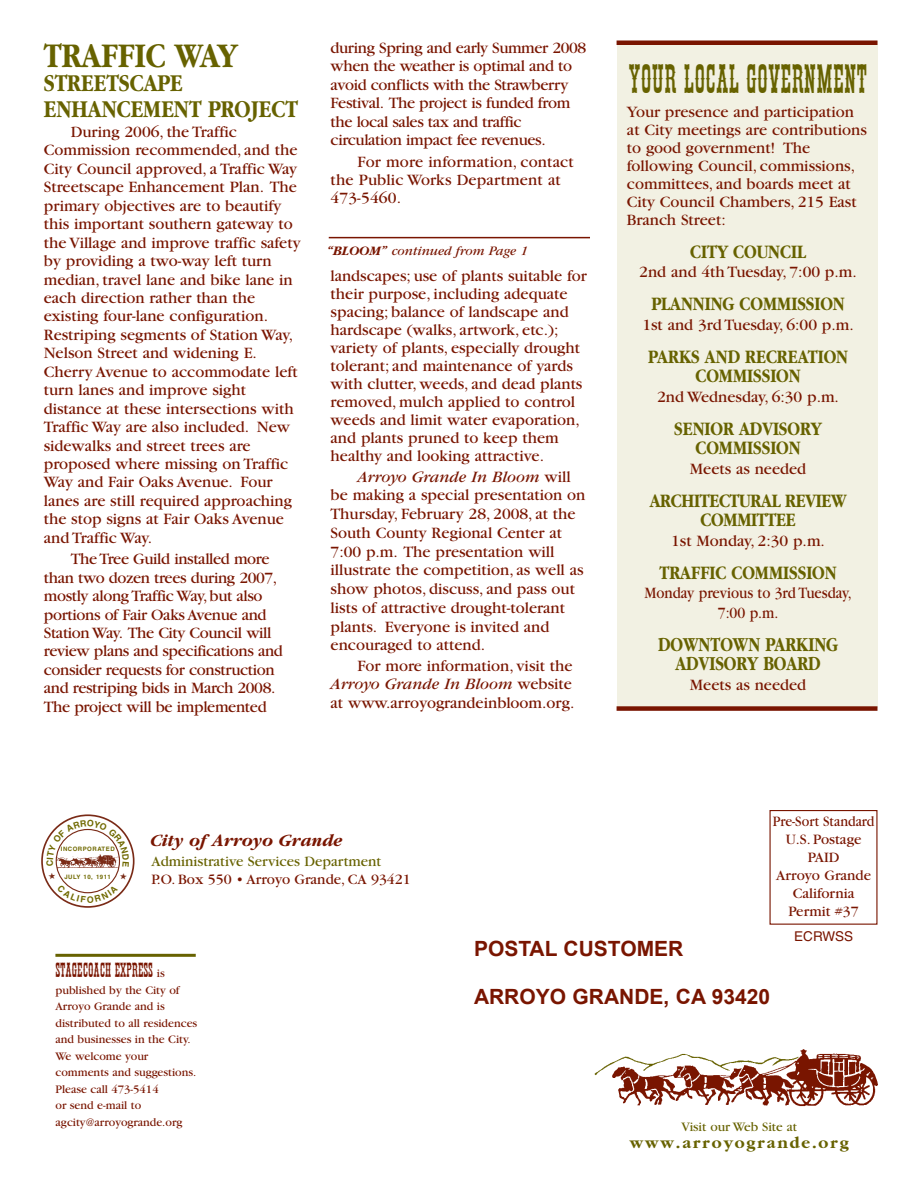
<style>
.page{position:relative;width:918px;height:1188px;background:#fff}
.page>*{position:absolute;margin:0;border:0;box-sizing:border-box;transform-origin:0 0}
.t1{font:42px "Thunderbird";color:#676200}
.t2{font:700 36px "Garamond";color:#676200;scale:.83 1}
.t3{font:700 25.2px/25.5px "Garamond";color:#676200;scale:.83 1}
.t4{font:700 21px "Arial";color:#791500}
.t5{font:21px "Thunderbird";color:#791500}
.t6{font:700 20.7px/19.5px "Garamond";color:#676200;text-align:center;scale:.8 1}
.t7{font:700 19.8px/19.5px "Garamond";color:#676200;text-align:center;scale:.83 1}
.t8{font:italic 700 18px "Garamond";color:#791500}
.t9{font:16.5px/18.5px "Garamond";color:#791500}
.t10{font:16.5px/18.5px "Garamond";letter-spacing:-.02em;color:#791500}
.t11{font:16.5px/19.5px "Garamond";color:#791500;text-align:center;scale:.9 1}
.t12{font:700 16.5px "Garamond";letter-spacing:.11em;color:#676200}
.t13{font:15px/18px "Garamond";color:#791500;text-align:center;scale:.93 1}
.t14{font:15px "Garamond";color:#676200}
.t15{font:15px "Garamond";color:#791500}
.t16{font:italic 13.5px "Garamond";color:#791500}
.t17{font:13.5px "Garamond";color:#676200}
.t18{font:13.5px "Helvetica";color:#791500}
.t19{font:12px/16.5px "Garamond";color:#791500}
.t20{font:700 6px "Helvetica";letter-spacing:.08em;color:#706900}
.s1{font-weight:700}
.s2{font-style:italic}
.s3{font-family:"Garamond";font-size:12px}
</style>
<div class="page">
<div style="left:617px;top:41px;width:261px;height:666px;background:#f2f1e3"></div>
<img style="left:594px;top:1049px;width:284px;height:58px">
<div style="left:41px;top:814px;width:94px;height:94px;border:2px solid #7a2b17;border-radius:50%"></div>
<hr style="left:55px;top:954px;width:141px;height:3px;background:#676200">
<div style="left:617px;top:40px;width:261px;height:5px;background:#791500"></div>
<div style="left:617px;top:706px;width:261px;height:5px;background:#791500"></div>
<hr style="left:329px;top:237px;width:261px;height:1px;background:#791500">
<svg style="left:46px;top:820px;width:83px;height:83px"></svg>
<h2 class="t2" style="left:44px;top:42px;width:235px">TRAFFIC WAY</h2>
<h3 class="t3" style="left:44px;top:73px;width:308px">STREETSCAPE<br>ENHANCEMENT PROJECT</h3>
<p class="t9" style="left:44px;top:124px;width:258px;text-indent:27px">During 2006, the Traffic<br>Commission recommended, and the<br>City Council approved, a Traffic Way<br>Streetscape Enhancement Plan. The primary objectives are to beautify this important southern gateway to the Village and improve traffic safety by providing a two-way left turn median, travel lane and bike lane in each direction rather than the existing four-lane configuration.<br>Restriping segments of Station Way,<br>Nelson Street and widening E.<br>Cherry Avenue to accommodate left turn lanes and improve sight distance at these intersections with<br>Traffic Way are also included. New sidewalks and street trees are proposed where missing on Traffic<br>Way and Fair Oaks Avenue. Four lanes are still required approaching the stop signs at Fair Oaks Avenue and Traffic Way.</p>
<p class="t10" style="left:44px;top:551px;width:241px;text-indent:27px">The Tree Guild installed more than two dozen trees during 2007, mostly along Traffic Way,but also portions of Fair Oaks Avenue and Station Way. The City Council will review plans and specifications and consider requests for construction and restriping bids in March 2008.<br>The project will be implemented</p>
<p class="t10" style="left:331px;top:40px;width:257px">during Spring and early Summer 2008 when the weather is optimal and to avoid conflicts with the Strawberry Festival. The project is funded from the local sales tax and traffic circulation impact fee revenues.</p>
<p class="t9" style="left:331px;top:154px;width:245px;text-indent:27px">For more information, contact the Public Works Department at<br>473-5460.</p>
<p class="t16" style="left:328px;top:246px;width:201px"><span class="s1">“BLOOM”</span> continued from Page 1</p>
<p class="t9" style="left:331px;top:269px;width:258px;line-height:18px">landscapes; use of plants suitable for their purpose, including adequate spacing; balance of landscape and hardscape (walks, artwork, etc.); variety of plants, especially drought tolerant; and maintenance of yards with clutter, weeds, and dead plants removed, mulch applied to control weeds and limit water evaporation, and plants pruned to keep them healthy and looking attractive.</p>
<p class="t9" style="left:331px;top:469px;width:256px;text-indent:27px"><span class="s2">Arroyo Grande In Bloom</span> will be making a special presentation on<br>Thursday, February 28, 2008, at the<br>South County Regional Center at<br>7:00 p.m. The presentation will illustrate the competition, as well as show photos, discuss, and pass out lists of attractive drought-tolerant plants. Everyone is invited and encouraged to attend.</p>
<p class="t9" style="left:331px;top:658px;width:245px;text-indent:27px">For more information, visit the<br><span class="s2">Arroyo Grande In Bloom</span> website at www.arroyograndeinbloom.org.</p>
<h1 class="t1" style="left:628px;top:55px;width:241px">YOUR LOCAL GOVERNMENT</h1>
<p class="t9" style="left:627px;top:104px;width:241px;line-height:18px">Your presence and participation at City meetings are contributions to good government! The following Council, commissions, committees, and boards meet at<br>City Council Chambers, 215 East<br>Branch Street:</p>
<p class="t7" style="left:690px;top:243px;width:141px">CITY COUNCIL</p>
<p class="t9" style="left:639px;top:264px;width:219px">2nd and 4th Tuesday, 7:00 p.m.</p>
<p class="t7" style="left:651px;top:296px;width:235px">PLANNING COMMISSION</p>
<p class="t9" style="left:642px;top:317px;width:213px">1st and 3rd Tuesday, 6:00 p.m.</p>
<p class="t7" style="left:648px;top:348px;width:243px">PARKS AND RECREATION<br>COMMISSION</p>
<p class="t9" style="left:657px;top:389px;width:183px">2nd Wednesday, 6:30 p.m.</p>
<p class="t7" style="left:674px;top:420px;width:179px">SENIOR ADVISORY<br>COMMISSION</p>
<p class="t9" style="left:690px;top:461px;width:118px">Meets as needed</p>
<p class="t7" style="left:650px;top:492px;width:239px">ARCHITECTURAL REVIEW<br>COMMITTEE</p>
<p class="t9" style="left:671px;top:533px;width:155px">1st Monday, 2:30 p.m.</p>
<p class="t7" style="left:659px;top:564px;width:215px">TRAFFIC COMMISSION</p>
<p class="t11" style="left:644px;top:585px;width:232px">Monday previous to 3rd Tuesday,<br>7:00 p.m.</p>
<p class="t6" style="left:658px;top:636px;width:227px">DOWNTOWN PARKING<br>ADVISORY BOARD</p>
<p class="t9" style="left:690px;top:677px;width:118px">Meets as needed</p>
<p class="t20" style="left:61px;top:847px;width:55px">INCORPORATED</p>
<p class="t20" style="left:64px;top:874px;width:48px">JULY 10, 1911</p>
<p class="t8" style="left:151px;top:834px;width:194px">City of Arroyo Grande</p>
<p class="t14" style="left:151px;top:856px;width:231px">Administrative Services Department</p>
<p class="t15" style="left:151px;top:874px;width:261px">P.O. Box 550 • Arroyo Grande, CA 93421</p>
<p class="t13" style="left:773px;top:813px;width:111px">Pre-Sort Standard<br>U.S. Postage<br>PAID<br>Arroyo Grande<br>California<br>Permit #37</p>
<p class="t5" style="left:56px;top:958px;width:111px">STAGECOACH EXPRESS <span class="s3">is</span></p>
<p class="t19" style="left:55px;top:983px;width:143px">published by the City of<br>Arroyo Grande and is distributed to all residences and businesses in the City.<br>We welcome your comments and suggestions.<br>Please call 473-5414<br>or send e-mail to agcity@arroyogrande.org</p>
<p class="t4" style="left:474px;top:937px;width:211px">POSTAL CUSTOMER</p>
<p class="t4" style="left:474px;top:985px;width:298px">ARROYO GRANDE, CA 93420</p>
<p class="t18" style="left:794px;top:931px;width:60px">ECRWSS</p>
<p class="t17" style="left:682px;top:1122px;width:117px">Visit our Web Site at</p>
<p class="t12" style="left:630px;top:1136px;width:220px">www.arroyogrande.org</p>
</div>
